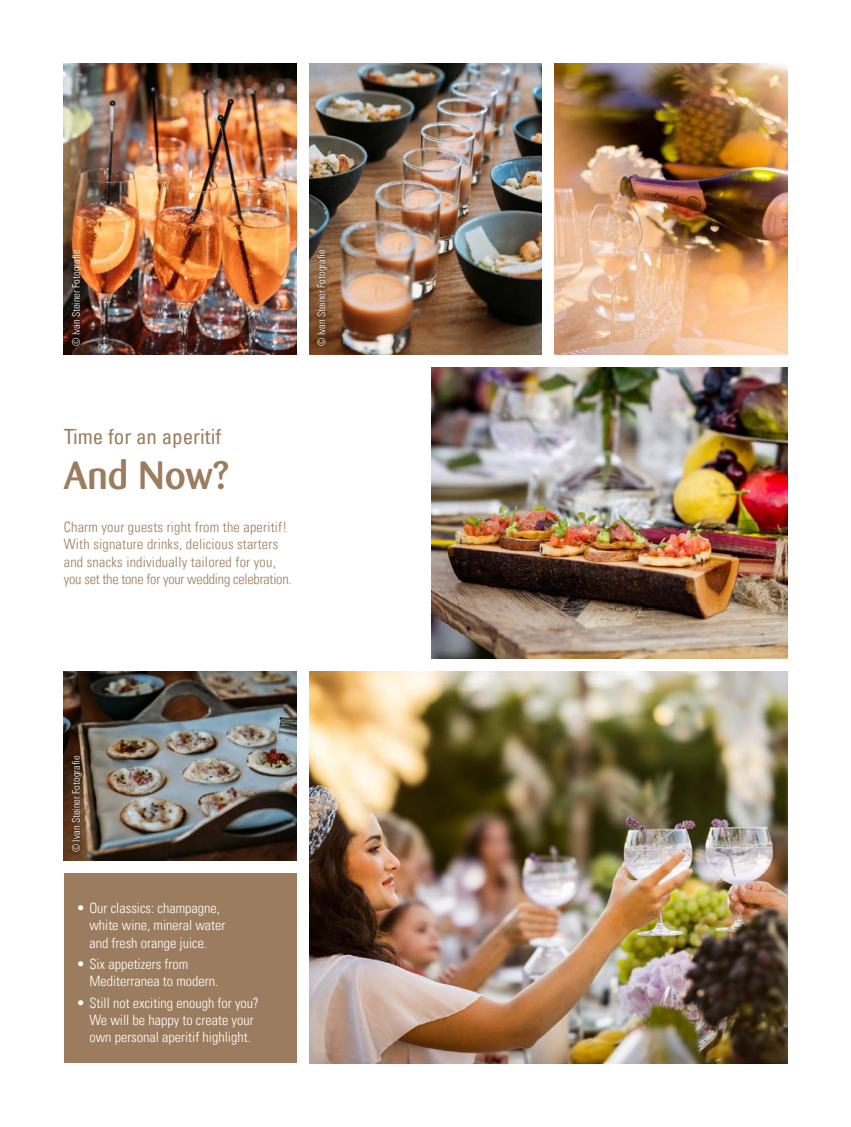
<style>
.page{position:relative;width:851px;height:1127px;background:#fff}
.page>*{position:absolute;margin:0;border:0;box-sizing:border-box;transform-origin:0 0}
.t1{font:500 39px "Barmeno";color:#9b7c5e}
.t2{font:condensed 21px "Univers Com 57";color:#9b7c5e}
.t3{font:14.25px/17.2px "Univers Com 47 Light Cond";color:#fff}
.t4{font:14.25px/17.2px "Univers Com 47 Light Cond";letter-spacing:.015em;color:#9b7c5e}
.t5{font:10.5px "Univers Com 47 Light Cond";color:#fff}
</style>
<div class="page">
<img style="left:432px;top:367px;width:355px;height:291px">
<img style="left:554px;top:64px;width:233px;height:291px">
<img style="left:309px;top:64px;width:232px;height:291px">
<img style="left:309px;top:671px;width:478px;height:392px">
<img style="left:64px;top:671px;width:232px;height:190px">
<div style="left:64px;top:873px;width:232px;height:190px;background:#9b7c5e"></div>
<img style="left:64px;top:64px;width:232px;height:291px">
<div style="left:68px;top:246px;width:18px;height:104px;background:#000;opacity:.75"></div>
<div style="left:68px;top:752px;width:18px;height:104px;background:#000;opacity:.75"></div>
<div style="left:313px;top:246px;width:18px;height:104px;background:#000;opacity:.75"></div>
<p class="t5" style="left:70px;top:346px;width:98px;rotate:-90deg">© Ivan Steiner Fotografie</p>
<p class="t5" style="left:315px;top:346px;width:98px;rotate:-90deg">© Ivan Steiner Fotografie</p>
<h2 class="t2" style="left:64px;top:423px;width:159px">Time for an aperitif</h2>
<h1 class="t1" style="left:64px;top:453px;width:167px">And Now?</h1>
<p class="t4" style="left:64px;top:518px;width:229px">Charm your guests right from the aperitif!<br>With signature drinks, delicious starters and snacks individually tailored for you, you set the tone for your wedding celebration.</p>
<p class="t5" style="left:70px;top:852px;width:98px;rotate:-90deg">© Ivan Steiner Fotografie</p>
<p class="t3" style="left:89px;top:899px;width:138px;text-indent:-13px">• Our classics: champagne, white wine, mineral water and fresh orange juice.</p>
<p class="t3" style="left:89px;top:955px;width:130px;text-indent:-13px">• Six appetizers from<br>Mediterranea to modern.</p>
<p class="t3" style="left:77px;top:994px;width:184px;text-align:center">• Still not exciting enough for you?<br>We will be happy to create your own personal aperitif highlight.</p>
</div>
